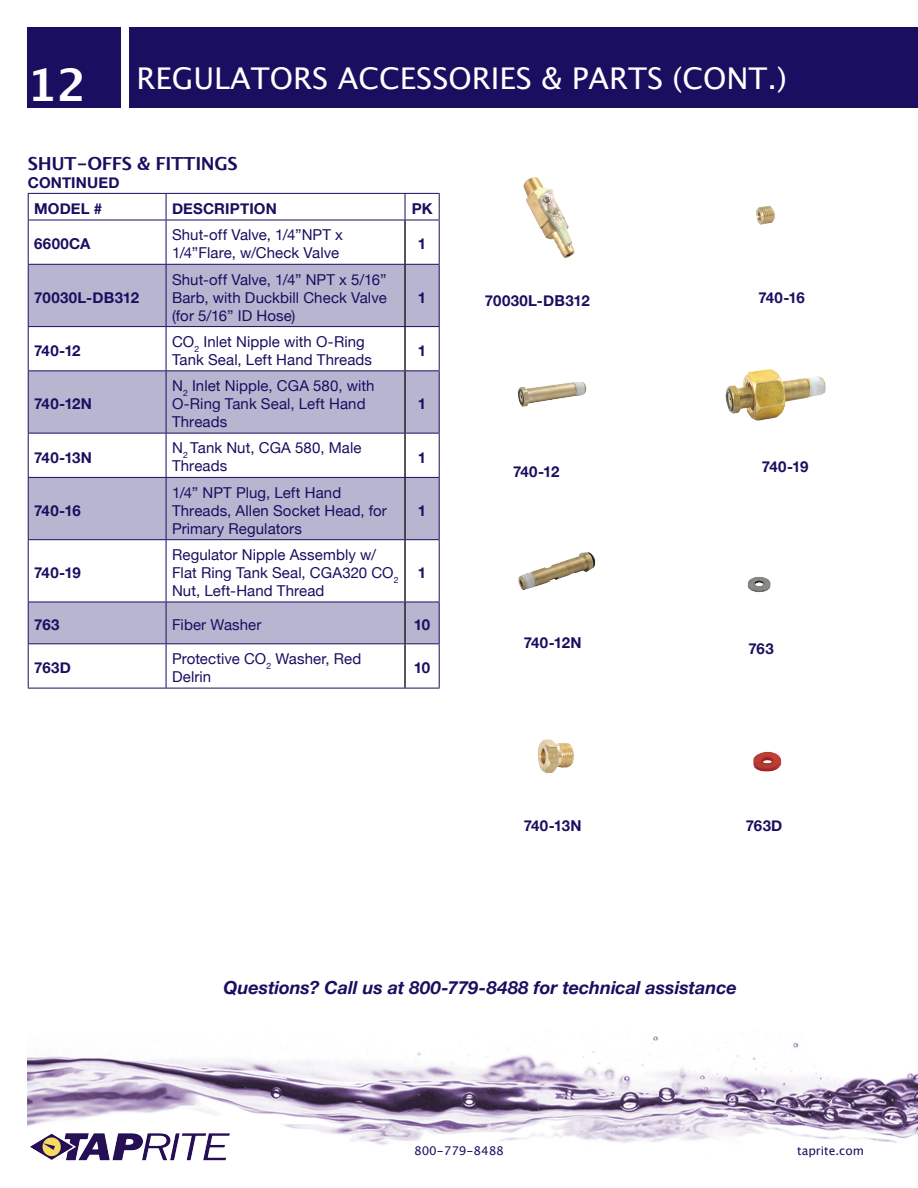
<style>
.page{position:relative;width:918px;height:1188px;background:#fff}
.page>*{position:absolute;margin:0;border:0;box-sizing:border-box;transform-origin:0 0}
.t1{font:700 45px "Lucida Grande";color:#fff}
.t2{font:30px "Lucida Grande";color:#fff}
.t3{font:italic 700 18px "Helvetica Neue";color:#1a0e60}
.t4{font:700 18px "Lucida Grande";letter-spacing:-.02em;color:#1a0e60}
.t5{font:15px/18px "Helvetica Neue";letter-spacing:.005em;color:#1a0e60}
.t6{font:700 15px "Helvetica Neue";letter-spacing:.01em;color:#1a0e60}
.t7{font:12px "Lucida Grande";color:#1a0e60}
</style>
<div class="page">
<div style="left:130px;top:27px;width:788px;height:81px;background:#1a0e60"></div>
<div style="left:27px;top:27px;width:93px;height:81px;background:#1a0e60"></div>
<img style="left:27px;top:1036px;width:891px;height:109px">
<img style="left:27px;top:1130px;width:206px;height:31px">
<svg style="left:29px;top:265px;width:410px;height:378px;fill:#b7b5d0"></svg>
<hr style="left:28px;top:220px;width:1px;height:44px;background:#1a0e60">
<hr style="left:166px;top:220px;width:1px;height:44px;background:#1a0e60">
<hr style="left:439px;top:220px;width:1px;height:44px;background:#1a0e60">
<hr style="left:28px;top:264px;width:138px;height:1px;background:#1a0e60">
<hr style="left:28px;top:265px;width:1px;height:61px;background:#1a0e60">
<hr style="left:166px;top:264px;width:239px;height:1px;background:#1a0e60">
<hr style="left:166px;top:265px;width:1px;height:61px;background:#1a0e60">
<hr style="left:405px;top:264px;width:35px;height:1px;background:#1a0e60">
<hr style="left:439px;top:265px;width:1px;height:61px;background:#1a0e60">
<hr style="left:28px;top:370px;width:138px;height:1px;background:#1a0e60">
<hr style="left:28px;top:371px;width:1px;height:62px;background:#1a0e60">
<hr style="left:166px;top:370px;width:239px;height:1px;background:#1a0e60">
<hr style="left:166px;top:371px;width:1px;height:62px;background:#1a0e60">
<hr style="left:405px;top:370px;width:35px;height:1px;background:#1a0e60">
<hr style="left:439px;top:371px;width:1px;height:62px;background:#1a0e60">
<hr style="left:28px;top:433px;width:138px;height:1px;background:#1a0e60">
<hr style="left:28px;top:434px;width:1px;height:43px;background:#1a0e60">
<hr style="left:166px;top:433px;width:239px;height:1px;background:#1a0e60">
<hr style="left:166px;top:434px;width:1px;height:43px;background:#1a0e60">
<hr style="left:405px;top:433px;width:35px;height:1px;background:#1a0e60">
<hr style="left:439px;top:434px;width:1px;height:43px;background:#1a0e60">
<hr style="left:28px;top:477px;width:138px;height:1px;background:#1a0e60">
<hr style="left:28px;top:478px;width:1px;height:61px;background:#1a0e60">
<hr style="left:166px;top:477px;width:239px;height:1px;background:#1a0e60">
<hr style="left:166px;top:478px;width:1px;height:61px;background:#1a0e60">
<hr style="left:405px;top:477px;width:35px;height:1px;background:#1a0e60">
<hr style="left:439px;top:478px;width:1px;height:61px;background:#1a0e60">
<hr style="left:28px;top:539px;width:138px;height:1px;background:#1a0e60">
<hr style="left:28px;top:540px;width:1px;height:62px;background:#1a0e60">
<hr style="left:166px;top:539px;width:239px;height:1px;background:#1a0e60">
<hr style="left:166px;top:540px;width:1px;height:62px;background:#1a0e60">
<hr style="left:405px;top:539px;width:35px;height:1px;background:#1a0e60">
<hr style="left:439px;top:540px;width:1px;height:62px;background:#1a0e60">
<hr style="left:28px;top:602px;width:1px;height:41px;background:#1a0e60">
<hr style="left:166px;top:602px;width:1px;height:41px;background:#1a0e60">
<hr style="left:439px;top:602px;width:1px;height:41px;background:#1a0e60">
<hr style="left:28px;top:643px;width:138px;height:1px;background:#1a0e60">
<hr style="left:28px;top:644px;width:1px;height:44px;background:#1a0e60">
<hr style="left:166px;top:643px;width:239px;height:1px;background:#1a0e60">
<hr style="left:166px;top:644px;width:1px;height:44px;background:#1a0e60">
<hr style="left:405px;top:643px;width:35px;height:1px;background:#1a0e60">
<hr style="left:439px;top:644px;width:1px;height:44px;background:#1a0e60">
<hr style="left:28px;top:688px;width:138px;height:1px;background:#1a0e60">
<hr style="left:166px;top:688px;width:239px;height:1px;background:#1a0e60">
<hr style="left:405px;top:688px;width:35px;height:1px;background:#1a0e60">
<hr style="left:404px;top:220px;width:2px;height:44px;background:#231f20">
<hr style="left:404px;top:265px;width:2px;height:61px;background:#231f20">
<hr style="left:404px;top:371px;width:2px;height:62px;background:#231f20">
<hr style="left:404px;top:434px;width:2px;height:43px;background:#231f20">
<hr style="left:404px;top:478px;width:2px;height:61px;background:#231f20">
<hr style="left:404px;top:540px;width:2px;height:62px;background:#231f20">
<hr style="left:404px;top:602px;width:2px;height:41px;background:#231f20">
<hr style="left:404px;top:644px;width:2px;height:44px;background:#231f20">
<hr style="left:28px;top:326px;width:138px;height:1px;background:#1a0e60">
<hr style="left:28px;top:327px;width:1px;height:43px;background:#1a0e60">
<hr style="left:166px;top:326px;width:239px;height:1px;background:#1a0e60">
<hr style="left:166px;top:327px;width:1px;height:43px;background:#1a0e60">
<hr style="left:405px;top:326px;width:35px;height:1px;background:#1a0e60">
<hr style="left:439px;top:327px;width:1px;height:43px;background:#1a0e60">
<hr style="left:28px;top:602px;width:138px;height:1px;background:#1a0e60">
<hr style="left:166px;top:602px;width:239px;height:1px;background:#1a0e60">
<hr style="left:405px;top:602px;width:35px;height:1px;background:#1a0e60">
<hr style="left:404px;top:327px;width:2px;height:43px;background:#231f20">
<hr style="left:28px;top:193px;width:138px;height:1px;background:#1a0e60">
<svg style="left:28px;top:194px;width:1px;height:26px"></svg>
<hr style="left:166px;top:193px;width:239px;height:1px;background:#1a0e60">
<svg style="left:166px;top:194px;width:1px;height:26px"></svg>
<hr style="left:405px;top:193px;width:35px;height:1px;background:#1a0e60">
<svg style="left:405px;top:194px;width:1px;height:26px"></svg>
<svg style="left:439px;top:194px;width:1px;height:26px"></svg>
<hr style="left:28px;top:220px;width:138px;height:1px;background:#1a0e60">
<hr style="left:166px;top:220px;width:239px;height:1px;background:#1a0e60">
<hr style="left:405px;top:220px;width:35px;height:1px;background:#1a0e60">
<img style="left:518px;top:381px;width:69px;height:26px">
<img style="left:523px;top:177px;width:52px;height:81px">
<img style="left:518px;top:552px;width:78px;height:38px">
<img style="left:537px;top:739px;width:37px;height:35px">
<img style="left:756px;top:206px;width:19px;height:19px">
<img style="left:747px;top:576px;width:24px;height:17px">
<img style="left:725px;top:369px;width:101px;height:52px">
<img style="left:753px;top:751px;width:29px;height:21px">
<h1 class="t1" style="left:27px;top:48px;width:61px">12</h1>
<p class="t2" style="left:136px;top:61px;width:652px">REGULATORS ACCESSORIES &amp; PARTS (CONT.)</p>
<p class="t4" style="left:28px;top:149px;width:211px">SHUT-OFFS &amp; FITTINGS</p>
<p class="t6" style="left:34px;top:199px;width:70px">MODEL #</p>
<p class="t6" style="left:172px;top:199px;width:106px">DESCRIPTION</p>
<p class="t6" style="left:412px;top:199px;width:22px">PK</p>
<p class="t6" style="left:34px;top:235px;width:58px">6600CA</p>
<p class="t5" style="left:172px;top:226px;width:172px">Shut-off Valve, 1/4”NPT x<br>1/4”Flare, w/Check Valve</p>
<p class="t6" style="left:418px;top:235px;width:10px">1</p>
<p class="t6" style="left:34px;top:288px;width:106px">70030L-DB312</p>
<p class="t6" style="left:28px;top:173px;width:93px">CONTINUED</p>
<p class="t5" style="left:172px;top:270px;width:216px;text-align:justify">Shut-off Valve, 1/4” NPT x 5/16” Barb, with Duckbill Check Valve (for 5/16” ID Hose)</p>
<p class="t6" style="left:418px;top:288px;width:10px">1</p>
<p class="t6" style="left:34px;top:341px;width:48px">740-12</p>
<p class="t5" style="left:172px;top:332px;width:202px">CO<sub>2</sub> Inlet Nipple with O-Ring<br>Tank Seal, Left Hand Threads</p>
<p class="t6" style="left:418px;top:341px;width:10px">1</p>
<p class="t6" style="left:34px;top:395px;width:59px">740-12N</p>
<p class="t5" style="left:172px;top:377px;width:204px">N<sub>2</sub> Inlet Nipple, CGA 580, with<br>O-Ring Tank Seal, Left Hand<br>Threads</p>
<p class="t6" style="left:418px;top:395px;width:10px">1</p>
<p class="t6" style="left:34px;top:448px;width:59px">740-13N</p>
<p class="t5" style="left:172px;top:439px;width:191px">N<sub>2</sub> Tank Nut, CGA 580, Male<br>Threads</p>
<p class="t6" style="left:418px;top:448px;width:10px">1</p>
<p class="t6" style="left:34px;top:501px;width:48px">740-16</p>
<p class="t5" style="left:172px;top:483px;width:216px">1/4” NPT Plug, Left Hand<br>Threads, Allen Socket Head, for<br>Primary Regulators</p>
<p class="t6" style="left:418px;top:501px;width:10px">1</p>
<p class="t6" style="left:34px;top:564px;width:48px">740-19</p>
<p class="t5" style="left:172px;top:545px;width:228px">Regulator Nipple Assembly w/<br>Flat Ring Tank Seal, CGA320 CO<sub>2<br></sub>Nut, Left-Hand Thread</p>
<p class="t6" style="left:418px;top:564px;width:10px">1</p>
<p class="t6" style="left:34px;top:616px;width:27px">763</p>
<p class="t5" style="left:172px;top:616px;width:91px">Fiber Washer</p>
<p class="t6" style="left:414px;top:616px;width:18px">10</p>
<p class="t6" style="left:34px;top:659px;width:38px">763D</p>
<p class="t5" style="left:172px;top:650px;width:191px">Protective CO<sub>2</sub> Washer, Red<br>Delrin</p>
<p class="t6" style="left:414px;top:659px;width:18px">10</p>
<p class="t6" style="left:485px;top:291px;width:106px">70030L-DB312</p>
<p class="t6" style="left:513px;top:463px;width:48px">740-12</p>
<p class="t6" style="left:524px;top:634px;width:59px">740-12N</p>
<p class="t6" style="left:524px;top:816px;width:59px">740-13N</p>
<p class="t6" style="left:758px;top:288px;width:48px">740-16</p>
<p class="t6" style="left:762px;top:457px;width:48px">740-19</p>
<p class="t6" style="left:748px;top:640px;width:27px">763</p>
<p class="t6" style="left:746px;top:816px;width:38px">763D</p>
<p class="t3" style="left:224px;top:976px;width:515px">Questions? Call us at 800-779-8488 for technical assistance</p>
<p class="t7" style="left:414px;top:1144px;width:91px">800-779-8488</p>
<p class="t7" style="left:797px;top:1144px;width:68px">taprite.com</p>
</div>
